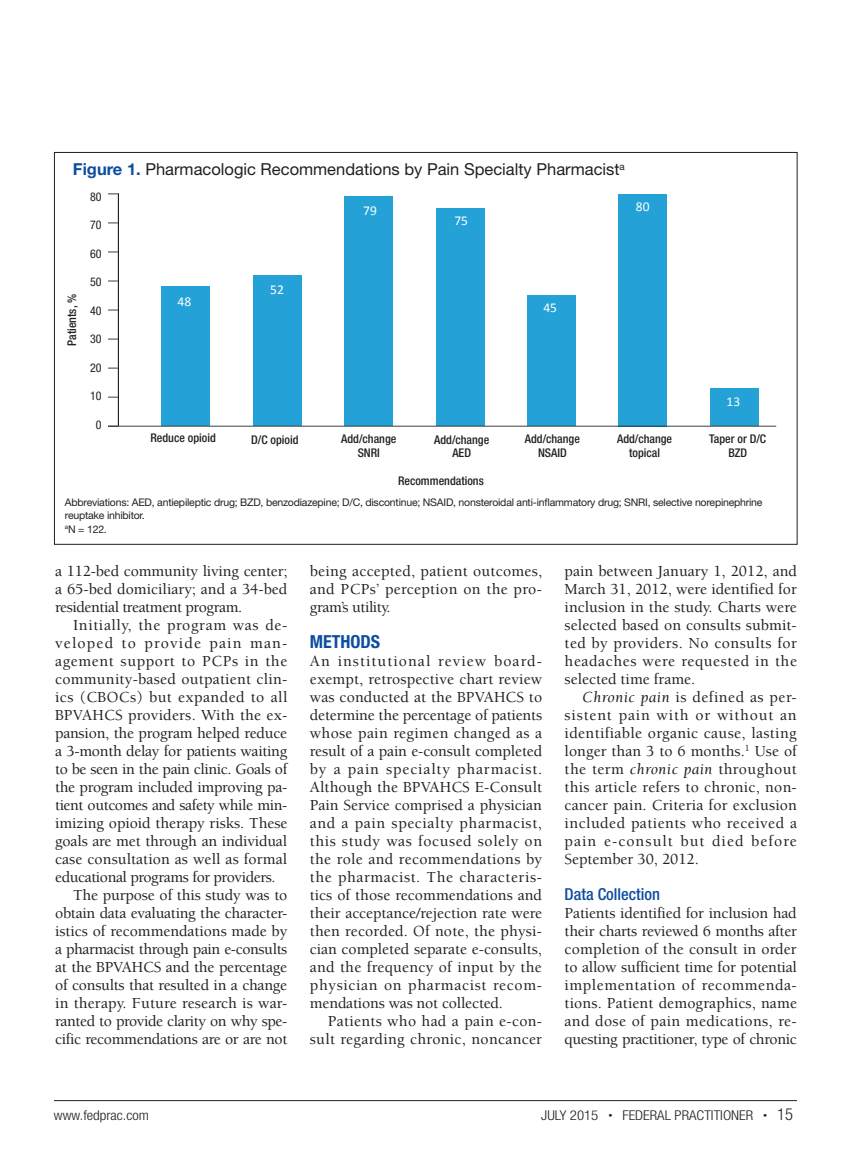
<style>
.page{position:relative;width:851px;height:1161px;background:#fff}
.page>*{position:absolute;margin:0;border:0;box-sizing:border-box;transform-origin:0 0}
.t1{font:700 condensed 18px "Helvetica Neue LT Std";color:#0d4da1}
.thd{font:16.5px "Helvetica Neue LT Std";color:#231f20}
.t2{font:500 condensed 16.5px "Helvetica Neue LT Std";color:#0d4da1}
.t1-2{font:500 15.75px/18px "Berkeley Std";color:#231f20;text-align:justify}
.t2-2{font:500 15.75px/18px "Berkeley Std";letter-spacing:-.01em;color:#231f20;text-align:justify}
.t1-3{font:500 15.75px/18px "Berkeley Std";letter-spacing:.02em;color:#231f20;text-align:right}
.t3{font:300 condensed 13.5px "Helvetica Neue LT Std";color:#231f20;scale:1.1 1}
.t4{font:13.5px "Calibri";color:#fff}
.t5{font:500 condensed 12px/13.5px "Helvetica Neue LT Std";color:#231f20;text-align:center}
.tbd{font:condensed 12px "Helvetica Neue LT Std";color:#231f20}
.tfn{font:10.5px/13.5px "Helvetica Neue LT Std";letter-spacing:-.02em;color:#231f20}
.s1{font-weight:700;color:#0d4da1}
.s2{font-weight:400;font-style:italic}
.s3{font-size:7.5px}
.s4{font-size:16.5px}
</style>
<div class="page">
<hr style="left:118px;top:193px;width:1px;height:233px;background:#231f20">
<div style="left:710px;top:388px;width:48px;height:38px;background:#24a2d7"></div>
<div style="left:618px;top:194px;width:48px;height:232px;background:#24a2d7"></div>
<div style="left:527px;top:296px;width:48px;height:130px;background:#24a2d7"></div>
<div style="left:436px;top:208px;width:48px;height:218px;background:#24a2d7"></div>
<div style="left:344px;top:197px;width:48px;height:229px;background:#24a2d7"></div>
<div style="left:253px;top:275px;width:48px;height:151px;background:#24a2d7"></div>
<div style="left:162px;top:287px;width:48px;height:139px;background:#24a2d7"></div>
<hr style="left:99px;top:426px;width:677px;height:1px;background:#231f20">
<div style="left:89px;top:192px;width:19px;height:263px;background:#fff"></div>
<hr style="left:54px;top:1100px;width:742px;height:1px;background:#231f20">
<p class="thd" style="left:73px;top:159px;width:553px"><span class="s1">Figure 1.</span> Pharmacologic Recommendations by Pain Specialty Pharmacist<sup>a</sup></p>
<h3 class="t5" style="left:65px;top:346px;width:53px;rotate:-90deg">Patients, %</h3>
<p class="tbd" style="left:90px;top:189px;width:13px">80</p>
<p class="tbd" style="left:90px;top:218px;width:13px">70</p>
<p class="tbd" style="left:90px;top:246px;width:13px">60</p>
<p class="tbd" style="left:90px;top:275px;width:13px">50</p>
<p class="tbd" style="left:90px;top:303px;width:13px">40</p>
<p class="tbd" style="left:90px;top:332px;width:13px">30</p>
<p class="tbd" style="left:90px;top:360px;width:13px">20</p>
<p class="tbd" style="left:90px;top:389px;width:13px">10</p>
<p class="tbd" style="left:96px;top:417px;width:7px">0</p>
<p class="t4" style="left:177px;top:293px;width:15px">48</p>
<p class="t4" style="left:270px;top:281px;width:15px">52</p>
<p class="t4" style="left:363px;top:202px;width:15px">79</p>
<p class="t4" style="left:454px;top:212px;width:15px">75</p>
<p class="t4" style="left:543px;top:299px;width:15px">45</p>
<p class="t4" style="left:636px;top:198px;width:15px">80</p>
<p class="t4" style="left:726px;top:393px;width:15px">13</p>
<h3 class="t5" style="left:150px;top:431px;width:67px">Reduce opioid</h3>
<h3 class="t5" style="left:251px;top:433px;width:49px">D/C opioid</h3>
<h3 class="t5" style="left:341px;top:432px;width:57px">Add/change<br>SNRI</h3>
<h3 class="t5" style="left:434px;top:433px;width:57px">Add/change<br>AED</h3>
<h3 class="t5" style="left:525px;top:432px;width:57px">Add/change<br>NSAID</h3>
<h3 class="t5" style="left:617px;top:432px;width:57px">Add/change topical</h3>
<h3 class="t5" style="left:709px;top:432px;width:58px">Taper or D/C<br>BZD</h3>
<h3 class="t5" style="left:398px;top:474px;width:87px">Recommendations</h3>
<p class="tfn" style="left:65px;top:495px;width:699px">Abbreviations: AED, antiepileptic drug; BZD, benzodiazepine; D/C, discontinue; NSAID, nonsteroidal anti-inflammatory drug; SNRI, selective norepinephrine reuptake inhibitor.<br><sup>a</sup>N = 122.</p>
<p class="t1-2" style="left:55px;top:562px;width:234px">a 112-bed community living center; a 65-bed domiciliary; and a 34-bed residential treatment program.</p>
<p class="t1-2" style="left:55px;top:616px;width:234px;text-indent:18px">Initially, the program was de&shy;veloped to provide pain man&shy;agement support to PCPs in the community-based outpatient clin&shy;ics (CBOCs) but expanded to all BPVAHCS providers. With the ex&shy;pansion, the program helped reduce a 3-month delay for patients waiting to be seen in the pain clinic. Goals of the program included improving pa&shy;tient outcomes and safety while min&shy;imizing opioid therapy risks. These goals are met through an individual case consultation as well as formal educational programs for providers.</p>
<p class="t1-2" style="left:55px;top:886px;width:234px;text-indent:18px">The purpose of this study was to obtain data evaluating the character&shy;istics of recommendations made by a pharmacist through pain e-consults at the BPVAHCS and the percentage of consults that resulted in a change in therapy. Future research is war&shy;ranted to provide clarity on why spe&shy;cific recommendations are or are not</p>
<p class="t1-2" style="left:310px;top:562px;width:234px">being accepted, patient outcomes, and PCPs’ perception on the pro&shy;gram’s utility.</p>
<h2 class="t1" style="left:310px;top:631px;width:72px">METHODS</h2>
<p class="t2-2" style="left:310px;top:652px;width:234px">An institutional review board&shy;exempt, retrospective chart review was conducted at the BPVAHCS to determine the percentage of patients whose pain regimen changed as a result of a pain e-consult completed by a pain specialty pharmacist.<br>Although the BPVAHCS E-Consult Pain Service comprised a physician and a pain specialty pharmacist, this study was focused solely on the role and recommendations by the pharmacist. The characteris&shy;tics of those recommendations and their acceptance/rejection rate were then recorded. Of note, the physi&shy;cian completed separate e-consults, and the frequency of input by the physician on pharmacist recom&shy;mendations was not collected.</p>
<p class="t1-3" style="left:310px;top:1012px;width:234px">Patients who had a pain e-con&shy;sult regarding chronic, noncancer</p>
<p class="t1-2" style="left:564px;top:562px;width:234px">pain between January 1, 2012, and March 31, 2012, were identified for inclusion in the study. Charts were selected based on consults submit&shy;ted by providers. No consults for headaches were requested in the selected time frame.</p>
<p class="t1-2" style="left:564px;top:688px;width:234px;text-indent:18px"><span class="s2">Chronic pain</span> is defined as per&shy;sistent pain with or without an identifiable organic cause, lasting longer than 3 to 6 months.<sup>1</sup> Use of the term <span class="s2">chronic pain</span> throughout this article refers to chronic, non&shy;cancer pain. Criteria for exclusion included patients who received a pain e-consult but died before September 30, 2012.</p>
<h3 class="t2" style="left:564px;top:884px;width:97px">Data Collection</h3>
<p class="t2-2" style="left:564px;top:904px;width:234px">Patients identified for inclusion had their charts reviewed 6 months after completion of the consult in order to allow sufficient time for potential implementation of recommenda&shy;tions. Patient demographics, name and dose of pain medications, re&shy;questing practitioner, type of chronic</p>
<p class="t3" style="left:54px;top:1107px;width:88px">www.fedprac.com</p>
<p class="t3" style="left:541px;top:1107px;width:230px">JULY 2015 <span class="s3">•</span> FEDERAL PRACTITIONER <span class="s3">•</span> <span class="s4">15</span></p>
</div>
